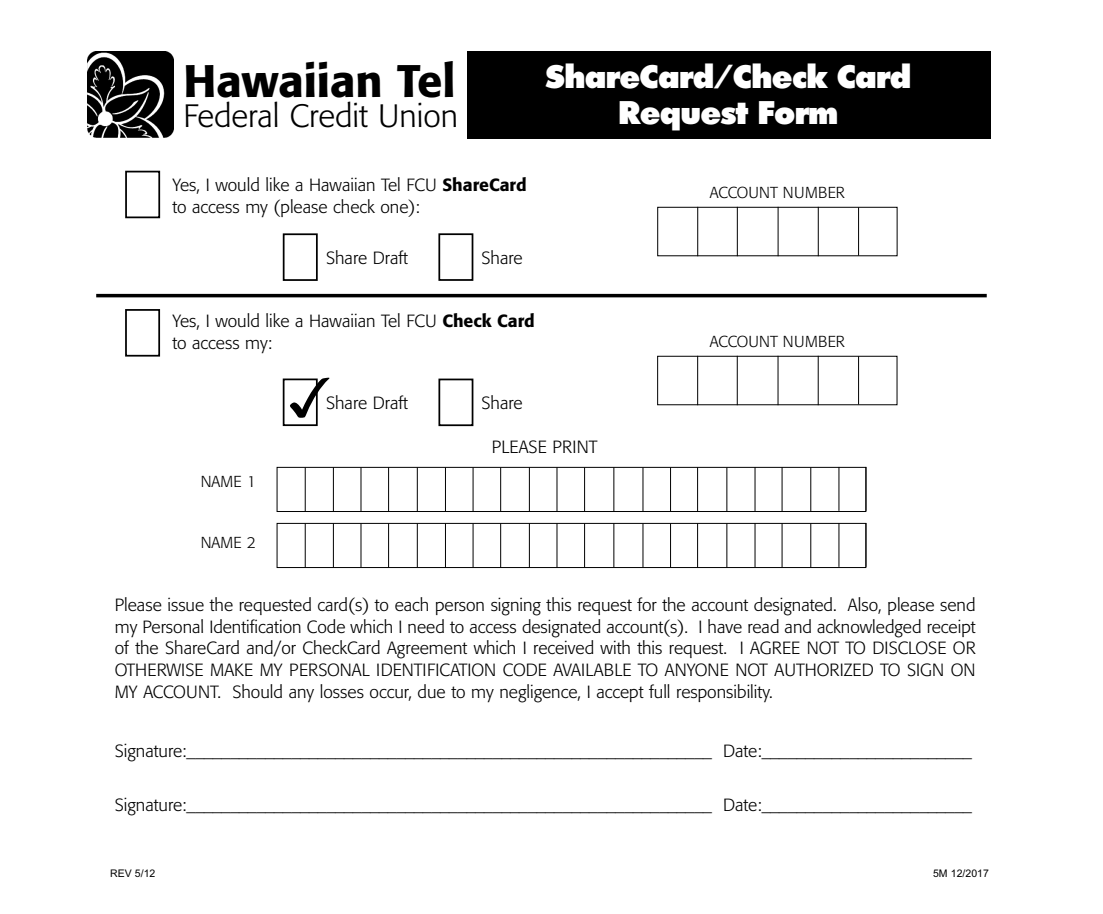
<style>
.page{position:relative;width:1103px;height:914px;background:#fff}
.page>*{position:absolute;margin:0;border:0;box-sizing:border-box;transform-origin:0 0}
.t1{font:56px "Monotype Sorts";color:#000}
.t2{font:500 45.15px "Formata";color:#000}
.t3{font:800 35px/36.8px "Futurist Extra";color:#fff;text-align:center}
.t4{font:300 32.02px "Formata";color:#000}
.t5{font:300 17.5px/21.7px "Formata";color:#000}
.t6{font:300 15.75px "Formata";color:#000}
.t7{font:10.5px "Arial";color:#000}
.s1{font-weight:500}
</style>
<div class="page">
<div style="left:276px;top:467px;width:590px;height:45px;border:1px solid #000"></div>
<hr style="left:305px;top:467px;width:1px;height:44px;background:#000">
<hr style="left:333px;top:467px;width:1px;height:44px;background:#000">
<hr style="left:360px;top:467px;width:1px;height:44px;background:#000">
<hr style="left:388px;top:467px;width:1px;height:44px;background:#000">
<hr style="left:417px;top:467px;width:1px;height:44px;background:#000">
<hr style="left:445px;top:467px;width:1px;height:44px;background:#000">
<hr style="left:472px;top:467px;width:1px;height:44px;background:#000">
<hr style="left:500px;top:467px;width:1px;height:44px;background:#000">
<hr style="left:529px;top:467px;width:1px;height:44px;background:#000">
<hr style="left:556px;top:467px;width:1px;height:44px;background:#000">
<hr style="left:584px;top:467px;width:1px;height:44px;background:#000">
<hr style="left:613px;top:467px;width:1px;height:44px;background:#000">
<hr style="left:642px;top:467px;width:1px;height:44px;background:#000">
<hr style="left:670px;top:467px;width:1px;height:44px;background:#000">
<hr style="left:697px;top:467px;width:1px;height:44px;background:#000">
<hr style="left:726px;top:467px;width:1px;height:44px;background:#000">
<hr style="left:754px;top:467px;width:1px;height:44px;background:#000">
<hr style="left:781px;top:467px;width:1px;height:44px;background:#000">
<hr style="left:810px;top:467px;width:1px;height:44px;background:#000">
<hr style="left:838px;top:467px;width:1px;height:44px;background:#000">
<hr style="left:865px;top:467px;width:1px;height:44px;background:#000">
<div style="left:276px;top:523px;width:590px;height:45px;border:1px solid #000"></div>
<hr style="left:305px;top:523px;width:1px;height:44px;background:#000">
<hr style="left:333px;top:523px;width:1px;height:44px;background:#000">
<hr style="left:360px;top:523px;width:1px;height:44px;background:#000">
<hr style="left:388px;top:523px;width:1px;height:44px;background:#000">
<hr style="left:417px;top:523px;width:1px;height:44px;background:#000">
<hr style="left:445px;top:523px;width:1px;height:44px;background:#000">
<hr style="left:472px;top:523px;width:1px;height:44px;background:#000">
<hr style="left:500px;top:523px;width:1px;height:44px;background:#000">
<hr style="left:529px;top:523px;width:1px;height:44px;background:#000">
<hr style="left:556px;top:523px;width:1px;height:44px;background:#000">
<hr style="left:584px;top:523px;width:1px;height:44px;background:#000">
<hr style="left:613px;top:523px;width:1px;height:44px;background:#000">
<hr style="left:642px;top:523px;width:1px;height:44px;background:#000">
<hr style="left:670px;top:523px;width:1px;height:44px;background:#000">
<hr style="left:697px;top:523px;width:1px;height:44px;background:#000">
<hr style="left:726px;top:523px;width:1px;height:44px;background:#000">
<hr style="left:754px;top:523px;width:1px;height:44px;background:#000">
<hr style="left:781px;top:523px;width:1px;height:44px;background:#000">
<hr style="left:810px;top:523px;width:1px;height:44px;background:#000">
<hr style="left:838px;top:523px;width:1px;height:44px;background:#000">
<hr style="left:865px;top:523px;width:1px;height:44px;background:#000">
<hr style="left:96px;top:294px;width:890px;height:3px;background:#000">
<div style="left:125px;top:171px;width:35px;height:47px;border:2px solid #000"></div>
<div style="left:283px;top:233px;width:35px;height:48px;border:2px solid #000"></div>
<div style="left:438px;top:233px;width:35px;height:48px;border:2px solid #000"></div>
<div style="left:125px;top:309px;width:35px;height:47px;border:2px solid #000"></div>
<div style="left:657px;top:207px;width:240px;height:49px;border:1px solid #000"></div>
<hr style="left:697px;top:207px;width:1px;height:49px;background:#000">
<hr style="left:737px;top:207px;width:1px;height:49px;background:#000">
<hr style="left:777px;top:207px;width:1px;height:49px;background:#000">
<hr style="left:817px;top:207px;width:1px;height:49px;background:#000">
<div style="left:438px;top:378px;width:35px;height:48px;border:2px solid #000"></div>
<div style="left:283px;top:378px;width:35px;height:48px;border:2px solid #000"></div>
<div style="left:657px;top:356px;width:240px;height:49px;border:1px solid #000"></div>
<hr style="left:697px;top:356px;width:1px;height:49px;background:#000">
<hr style="left:737px;top:356px;width:1px;height:49px;background:#000">
<hr style="left:777px;top:356px;width:1px;height:49px;background:#000">
<hr style="left:817px;top:356px;width:1px;height:49px;background:#000">
<div style="left:467px;top:51px;width:523px;height:87px;background:#000"></div>
<hr style="left:858px;top:207px;width:1px;height:48px;background:#000">
<hr style="left:858px;top:356px;width:1px;height:48px;background:#000">
<div style="left:84px;top:52px;width:93px;height:86px;background:linear-gradient(to bottom,#fff,#fff)"></div>
<img style="left:87px;top:52px;width:86px;height:86px">
<h2 class="t2" style="left:183px;top:62px;width:274px">Hawaiian Tel</h2>
<h3 class="t4" style="left:183px;top:102px;width:276px">Federal Credit Union</h3>
<p class="t5" style="left:172px;top:175px;width:356px">Yes, I would like a Hawaiian Tel FCU <span class="s1">ShareCard </span>to access my (please check one):</p>
<p class="t5" style="left:326px;top:248px;width:83px">Share Draft</p>
<p class="t5" style="left:481px;top:248px;width:43px">Share</p>
<h3 class="t3" style="left:546px;top:57px;width:367px">ShareCard/Check Card<br>Request Form</h3>
<p class="t6" style="left:710px;top:186px;width:136px">ACCOUNT NUMBER</p>
<p class="t5" style="left:172px;top:311px;width:364px">Yes, I would like a Hawaiian Tel FCU <span class="s1">Check Card </span>to access my:</p>
<p class="t6" style="left:710px;top:335px;width:136px">ACCOUNT NUMBER</p>
<p class="t6" style="left:201px;top:474px;width:57px">NAME 1</p>
<p class="t6" style="left:201px;top:535px;width:57px">NAME 2</p>
<h1 class="t1" style="left:289px;top:365px;width:53px">3</h1>
<p class="t5" style="left:326px;top:393px;width:83px">Share Draft</p>
<p class="t5" style="left:481px;top:393px;width:43px">Share</p>
<p class="t5" style="left:492px;top:437px;width:107px">PLEASE PRINT</p>
<p class="t5" style="left:115px;top:595px;width:862px;text-align:justify">Please issue the requested card(s) to each person signing this request for the account designated. Also, please send my Personal Identification Code which I need to access designated account(s). I have read and acknowledged receipt of the ShareCard and/or CheckCard Agreement which I received with this request. I AGREE NOT TO DISCLOSE OR OTHERWISE MAKE MY PERSONAL IDENTIFICATION CODE AVAILABLE TO ANYONE NOT AUTHORIZED TO SIGN ON MY ACCOUNT. Should any losses occur, due to my negligence, I accept full responsibility.</p>
<p class="t5" style="left:115px;top:741px;width:858px">Signature:____________________________________________________________ Date:________________________</p>
<p class="t5" style="left:115px;top:795px;width:858px">Signature:____________________________________________________________ Date:________________________</p>
<p class="t7" style="left:110px;top:867px;width:47px">REV 5/12</p>
<p class="t7" style="left:933px;top:867px;width:57px">5M 12/2017</p>
</div>
